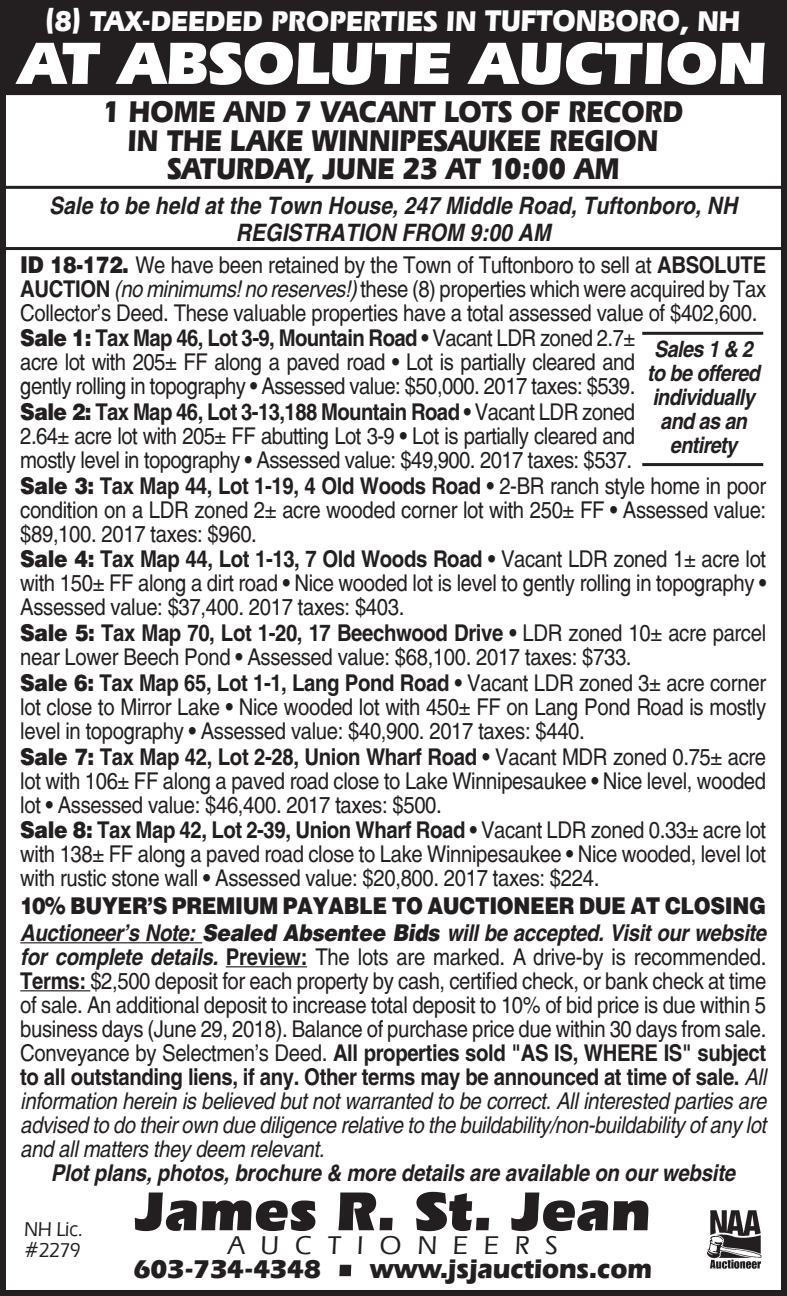
<style>
.page{position:relative;width:787px;height:1296px;background:#fff}
.page>*{position:absolute;margin:0;border:0;box-sizing:border-box;transform-origin:0 0}
.t1{font:900 62.1px "Eras IT Cby BT";color:#fff;scale:.95 1}
.t2{font:700 60px "Eras IT Cby BT";color:#231f20}
.t3{font:900 57px "Eras IT Cby BT";color:#231f20}
.Three-Bedroom{font:700 31.5px "Eras IT Cby BT";color:#231f20;scale:.87 1}
.Body_text{font:700 31.5px "Eras IT Cby BT";color:#231f20;scale:.87 1}
.t4{font:700 30px "Eras IT Cby BT";color:#fff;scale:.91 1}
.t5{font:700 27px "Eras IT Cby BT";color:#231f20}
.t6{font:500 27px "Eras IT Cby BT";letter-spacing:.6em;color:#231f20}
.Body_text-2{font:italic 700 24px "Switzerland";color:#231f20;scale:.88 1}
.Body_text-3{font:23.1px/24px "Switzerland";letter-spacing:-.02em;color:#231f20;text-align:justify;scale:.88 1}
.Body_text-4{font:italic 700 23.1px "Switzerland";letter-spacing:-.01em;color:#231f20;scale:.88 1}
.Body_text-5{font:900 23.1px "Switzerland";letter-spacing:-.015em;color:#231f20;scale:.88 1}
.Body_text-6{font:italic 700 22.5px/24px "Switzerland";letter-spacing:-.03em;color:#231f20;text-align:center;scale:.88 1}
.t7{font:500 21px/21px "Eras IT Cby BT";color:#231f20;scale:.9 1}
.s1{font-size:31.5px}
.s2{font-weight:900}
.s3{font-weight:700}
.s4{font-style:italic}
.s5{font-weight:700;font-style:italic}
.s6{font-weight:900;font-style:italic}
</style>
<div class="page">
<div style="left:1px;top:3px;width:783px;height:91px;background:#231f20"></div>
<div style="left:0;top:1px;width:785px;height:94px;border:3px solid #231f20"></div>
<div style="left:0;top:0;width:786px;height:1296px;border:6px solid #231f20"></div>
<img style="left:707px;top:1210px;width:53px;height:59px">
<hr style="left:20px;top:942px;width:182px;height:1px;background:#231f20">
<hr style="left:226px;top:966px;width:81px;height:1px;background:#231f20">
<hr style="left:20px;top:990px;width:70px;height:1px;background:#231f20">
<div style="left:0;top:186px;width:786px;height:64px;border:3px solid #231f20"></div>
<hr style="left:641px;top:332px;width:121px;height:3px;background:#231f20">
<hr style="left:641px;top:463px;width:121px;height:3px;background:#231f20">
<p class="t4" style="left:45px;top:2px;width:765px">(8) TAX-DEEDED PROPERTIES IN <span class="s1">TUFTONBORO</span>, NH</p>
<p class="t1" style="left:19px;top:24px;width:787px">AT ABSOLUTE AUCTION</p>
<p class="Three-Bedroom" style="left:103px;top:92px;width:668px">1 HOME AND 7 VACANT LOTS OF RECORD</p>
<p class="Three-Bedroom" style="left:128px;top:121px;width:611px">IN THE LAKE WINNIPESAUKEE REGION</p>
<p class="Body_text" style="left:167px;top:149px;width:521px">SATURDAY, JUNE 23 AT 10:00 AM</p>
<p class="Body_text-2" style="left:49px;top:191px;width:783px">Sale to be held at the Town House, 247 Middle Road, Tuftonboro, NH</p>
<p class="Body_text-2" style="left:236px;top:218px;width:359px">REGISTRATION FROM 9:00 AM</p>
<p class="Body_text-3" style="left:20px;top:252px;width:848px"><span class="s2">ID 18-172.</span> We have been retained by the Town of Tuftonboro to sell at <span class="s3">ABSOLUTE AUCTION</span> <span class="s4">(no minimums! no reserves!)</span> these (8) properties which were acquired by Tax Collector's Deed. These valuable properties have a total assessed value of $402,600.</p>
<p class="Body_text-3" style="left:20px;top:326px;width:700px"><span class="s2">Sale 1:</span> <span class="s3">Tax Map 46, Lot 3-9, Mountain Road •</span> Vacant LDR zoned 2.7± acre lot with 205± FF along a paved road <span class="s3">•</span> Lot is partially cleared and gently rolling in topography <span class="s3">•</span> Assessed value: $50,000. 2017 taxes: $539.</p>
<p class="Body_text-3" style="left:20px;top:400px;width:700px"><span class="s2">Sale 2:</span> <span class="s3">Tax Map 46, Lot 3-13,188 Mountain Road •</span> Vacant LDR zoned 2.64± acre lot with 205± FF abutting Lot 3-9 <span class="s3">•</span> Lot is partially cleared and mostly level in topography <span class="s3">•</span> Assessed value: $49,900. 2017 taxes: $537.</p>
<p class="Body_text-3" style="left:20px;top:473px;width:848px"><span class="s2">Sale 3:</span> <span class="s3">Tax Map 44, Lot 1-19, 4 Old Woods Road •</span> 2-BR ranch style home in poor condition on a LDR zoned 2± acre wooded corner lot with 250± FF <span class="s3">•</span> Assessed value: $89,100. 2017 taxes: $960.</p>
<p class="Body_text-3" style="left:20px;top:547px;width:848px"><span class="s2">Sale 4:</span> <span class="s3">Tax Map 44, Lot 1-13, 7 Old Woods Road •</span> Vacant LDR zoned 1± acre lot with 150± FF along a dirt road <span class="s3">•</span> Nice wooded lot is level to gently rolling in topography <span class="s3">• </span>Assessed value: $37,400. 2017 taxes: $403.</p>
<p class="Body_text-3" style="left:20px;top:621px;width:848px"><span class="s2">Sale 5:</span> <span class="s3">Tax Map 70, Lot 1-20, 17 Beechwood Drive •</span> LDR zoned 10± acre parcel near Lower Beech Pond <span class="s3">•</span> Assessed value: $68,100. 2017 taxes: $733.</p>
<p class="Body_text-3" style="left:20px;top:671px;width:848px"><span class="s2">Sale 6:</span> <span class="s3">Tax Map 65, Lot 1-1, Lang Pond Road •</span> Vacant LDR zoned 3± acre corner lot close to Mirror Lake <span class="s3">•</span> Nice wooded lot with 450± FF on Lang Pond Road is mostly level in topography <span class="s3">•</span> Assessed value: $40,900. 2017 taxes: $440.</p>
<p class="Body_text-3" style="left:20px;top:744px;width:848px"><span class="s2">Sale 7:</span> <span class="s3">Tax Map 42, Lot 2-28, Union Wharf Road •</span> Vacant MDR zoned 0.75± acre lot with 106± FF along a paved road close to Lake Winnipesaukee <span class="s3">•</span> Nice level, wooded lot <span class="s3">•</span> Assessed value: $46,400. 2017 taxes: $500.</p>
<p class="Body_text-3" style="left:20px;top:818px;width:848px"><span class="s2">Sale 8:</span> <span class="s3">Tax Map 42, Lot 2-39, Union Wharf Road •</span> Vacant LDR zoned 0.33± acre lot with 138± FF along a paved road close to Lake Winnipesaukee <span class="s3">•</span> Nice wooded, level lot with rustic stone wall <span class="s3">•</span> Assessed value: $20,800. 2017 taxes: $224.</p>
<p class="Body_text-6" style="left:646px;top:337px;width:130px">Sales 1 &amp; 2 to be offered individually and as an entirety</p>
<p class="Body_text-5" style="left:20px;top:890px;width:848px">10% BUYER'S PREMIUM PAYABLE TO AUCTIONEER DUE AT CLOSING</p>
<p class="Body_text-3" style="left:20px;top:920px;width:848px"><span class="s5">Auctioneer's Note:</span> <span class="s6">Sealed Absentee Bids</span> <span class="s5">will be accepted. Visit our website for complete details.</span> <span class="s3">Preview:</span> The lots are marked. A drive-by is recommended.<br><span class="s3">Terms:</span> $2,500 deposit for each property by cash, certified check, or bank check at time of sale. An additional deposit to increase total deposit to 10% of bid price is due within 5 business days (June 29, 2018). Balance of purchase price due within 30 days from sale.<br>Conveyance by Selectmen's Deed. <span class="s3">All properties sold "AS IS, WHERE IS" subject to all outstanding liens, if any. Other terms may be announced at time of sale.</span> <span class="s4">All information herein is believed but not warranted to be correct. All interested parties are advised to do their own due diligence relative to the buildability/non-buildability of any lot and all matters they deem relevant.</span></p>
<p class="Body_text-4" style="left:51px;top:1160px;width:778px">Plot plans, photos, brochure &amp; more details are available on our website</p>
<p class="t7" style="left:24px;top:1219px;width:66px">NH Lic. #2279</p>
<p class="t3" style="left:135px;top:1176px;width:517px">James R. St. Jean</p>
<p class="t6" style="left:228px;top:1229px;width:331px">AUCTIONEERS</p>
<p class="t5" style="left:134px;top:1252px;width:189px">603-734-4348</p>
<p class="t2" style="left:336px;top:1219px;width:20px">.</p>
<p class="t5" style="left:369px;top:1252px;width:284px">www.jsjauctions.com</p>
</div>
